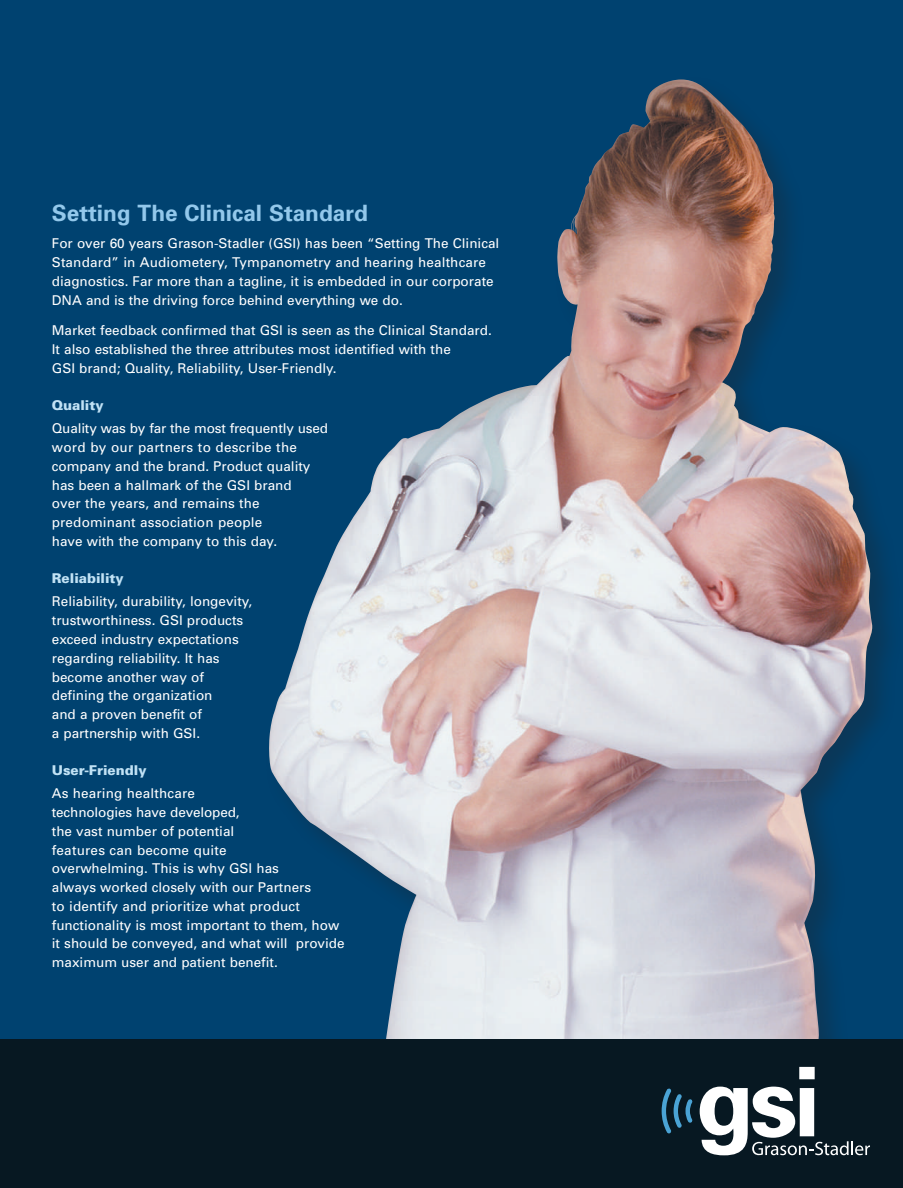
<style>
.page{position:relative;width:903px;height:1188px;background:#fff}
.page>*{position:absolute;margin:0;border:0;box-sizing:border-box;transform-origin:0 0}
.t1{font:700 22.5px "Univers";color:#93c8eb}
.t2{font:13.5px/18.8px "Univers";color:#fff}
.t3{font:900 13.5px "Univers";color:#c1e2f5}
</style>
<div class="page">
<div style="left:0;top:0;width:902px;height:1188px;background:#004270"></div>
<img style="left:269px;top:79px;width:604px;height:961px">
<div style="left:0;top:1040px;width:902px;height:148px;background:#071822"></div>
<svg style="left:699px;top:1067px;width:170px;height:89px"></svg>
<svg style="left:661px;top:1088px;width:31px;height:45px"></svg>
<h1 class="t1" style="left:52px;top:198px;width:317px">Setting The Clinical Standard</h1>
<p class="t2" style="left:52px;top:234px;width:449px">For over 60 years Grason-Stadler (GSI) has been “Setting The Clinical Standard” in Audiometery, Tympanometry and hearing healthcare diagnostics. Far more than a tagline, it is embedded in our corporate DNA and is the driving force behind everything we do.</p>
<p class="t2" style="left:52px;top:321px;width:441px">Market feedback confirmed that GSI is seen as the Clinical Standard.<br>It also established the three attributes most identified with the<br>GSI brand; Quality, Reliability, User-Friendly.</p>
<p class="t3" style="left:52px;top:397px;width:53px">Quality</p>
<p class="t2" style="left:52px;top:419px;width:278px">Quality was by far the most frequently used word by our partners to describe the company and the brand. Product quality has been a hallmark of the GSI brand<br>over the years, and remains the predominant association people<br>have with the company to this day.</p>
<p class="t3" style="left:52px;top:570px;width:73px">Reliability</p>
<p class="t2" style="left:52px;top:592px;width:202px">Reliability, durability, longevity, trustworthiness. GSI products exceed industry expectations regarding reliability. It has become another way of defining the organization<br>and a proven benefit of<br>a partnership with GSI.</p>
<p class="t3" style="left:52px;top:762px;width:96px">User-Friendly</p>
<p class="t2" style="left:52px;top:784px;width:294px">As hearing healthcare<br>technologies have developed,<br>the vast number of potential<br>features can become quite<br>overwhelming. This is why GSI has<br>always worked closely with our Partners<br>to identify and prioritize what product functionality is most important to them, how it should be conveyed, and what will provide maximum user and patient benefit.</p>
</div>
